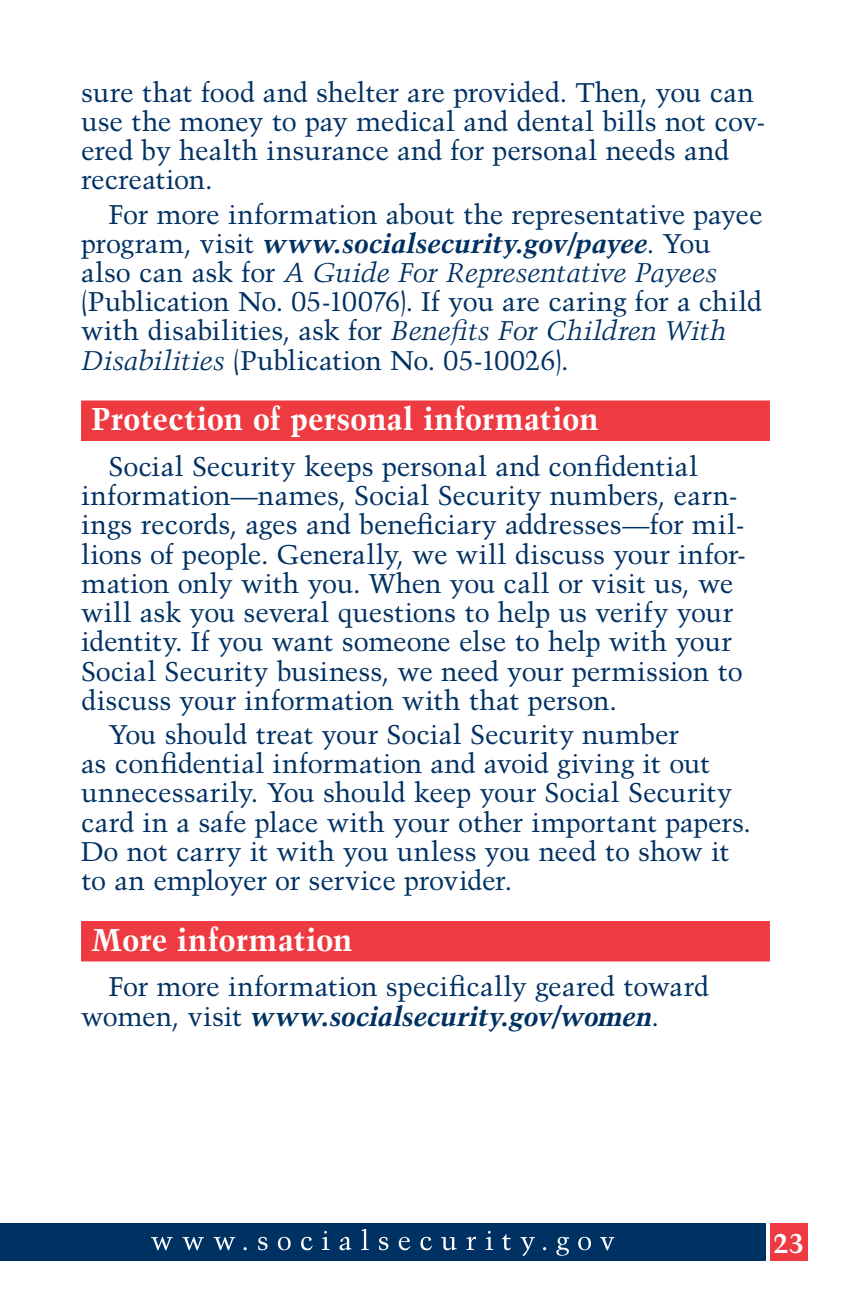
<style>
.page{position:relative;width:851px;height:1296px;background:#fff}
.page>*{position:absolute;margin:0;border:0;box-sizing:border-box;transform-origin:0 0}
.Header1_1line{font:700 31.5px "Trump Mediaeval";color:#fff}
.paragraph_format{font:27px/29.2px "Trump Mediaeval";letter-spacing:-.005em;color:#003163}
.t1{font:700 27px "Trump Mediaeval";color:#fff}
.s1{font-weight:700;font-style:italic}
.s2{font-style:italic}
</style>
<div class="page">
<div style="left:0;top:1223px;width:765px;height:38px;background:#003163"></div>
<svg style="left:151px;top:1229px;width:463px;height:27px"></svg>
<div style="left:770px;top:1223px;width:37px;height:38px;background:#ee3a41"></div>
<div style="left:81px;top:401px;width:689px;height:40px;background:#ee3a41"></div>
<div style="left:81px;top:921px;width:689px;height:40px;background:#ee3a41"></div>
<p class="paragraph_format" style="left:81px;top:77px;width:686px">sure that food and shelter are provided. Then, you can use the money to pay medical and dental bills not cov&shy;ered by health insurance and for personal needs and recreation.</p>
<p class="paragraph_format" style="left:81px;top:199px;width:683px;text-indent:27px">For more information about the representative payee program, visit <span class="s1">www.socialsecurity.gov/payee</span>. You also can ask for <span class="s2">A Guide For Representative Payees </span>(Publication No. 05-10076). If you are caring for a child with disabilities, ask for <span class="s2">Benefits For Children With Disabilities</span> (Publication No. 05-10026).</p>
<h1 class="Header1_1line" style="left:91px;top:400px;width:509px">Protection of personal information</h1>
<p class="paragraph_format" style="left:81px;top:452px;width:666px;text-indent:27px">Social Security keeps personal and confidential information—names, Social Security numbers, earn&shy;ings records, ages and beneficiary addresses—for mil&shy;lions of people. Generally, we will discuss your infor&shy;mation only with you. When you call or visit us, we will ask you several questions to help us verify your identity. If you want someone else to help with your Social Security business, we need your permission to discuss your information with that person.</p>
<p class="paragraph_format" style="left:81px;top:720px;width:671px;text-indent:27px">You should treat your Social Security number<br>as confidential information and avoid giving it out unnecessarily. You should keep your Social Security card in a safe place with your other important papers.<br>Do not carry it with you unless you need to show it to an employer or service provider.</p>
<h1 class="Header1_1line" style="left:91px;top:920px;width:263px">More information</h1>
<p class="paragraph_format" style="left:81px;top:972px;width:629px;text-indent:27px">For more information specifically geared toward women, visit <span class="s1">www.socialsecurity.gov/women</span>.</p>
<p class="t1" style="left:773px;top:1227px;width:32px">23</p>
</div>
